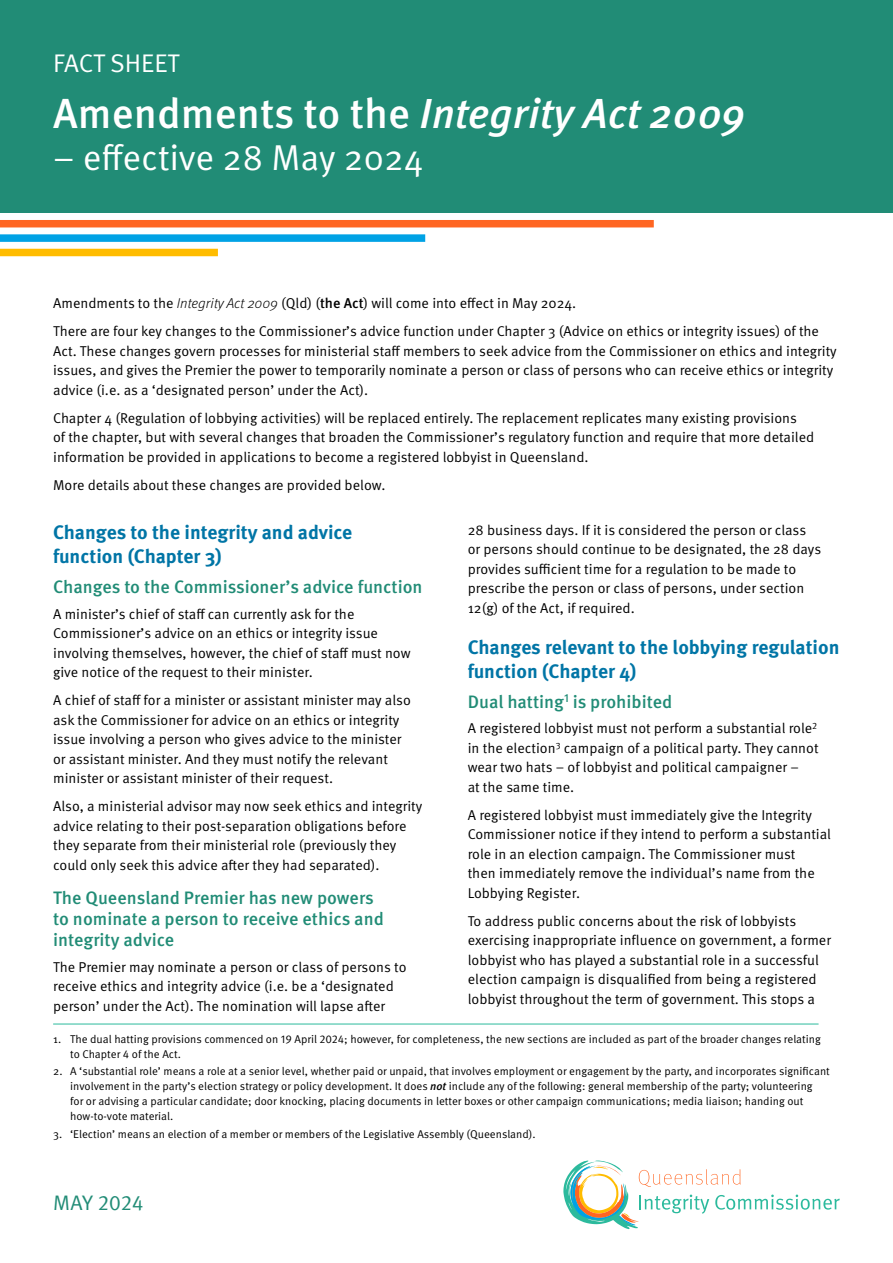
<style>
.page{position:relative;width:893px;height:1263px;background:#fff}
.page>*{position:absolute;margin:0;border:0;box-sizing:border-box;transform-origin:0 0}
.HI_title{font:italic 500 42px "Meta Pro";color:#fff}
.HI_title-2{font:36px "Meta Pro Norm";letter-spacing:-.005em;color:#fff}
.t1{font:25.5px "Meta Pro Norm";letter-spacing:-.01em;color:#fff}
.t2{font:21px "Meta Pro Norm";letter-spacing:-.01em;color:#218c76}
.H2_subhead{font:700 19.5px/24px "Meta Pro";color:#0075a6}
.H3_subhead{font:500 18px/21px "Meta Pro";color:#218c76}
.copy{font:14.25px/19.5px "Meta Pro Norm";color:#000}
.footnote{font:11.25px/15px "Meta Pro Norm";color:#000}
.s1{font-style:normal}
.s2{font-family:"Meta Pro";font-weight:300;font-style:italic}
.s3{font-family:"Meta Pro";font-weight:500}
.s4{font-family:"Meta Pro";font-weight:500;font-style:italic}
</style>
<div class="page">
<div style="left:0;top:0;width:893px;height:213px;background:#218c76"></div>
<div style="left:0;top:220px;width:654px;height:7px;background:#f62"></div>
<div style="left:0;top:234px;width:425px;height:8px;background:#00a2e5"></div>
<div style="left:0;top:249px;width:218px;height:7px;background:#ffbc00"></div>
<svg style="left:563px;top:1160px;width:277px;height:69px"></svg>
<hr style="left:53px;top:1024px;width:766px;height:1px;background:#2cba9d">
<h3 class="t1" style="left:53px;top:44px;width:128px">FACT SHEET</h3>
<h1 class="HI_title" style="left:53px;top:81px;width:694px"><span class="s1">Amendments to the</span> Integrity Act 2009</h1>
<h1 class="HI_title-2" style="left:53px;top:130px;width:372px">– effective 28 May 2024</h1>
<p class="copy" style="left:53px;top:293px;width:525px">Amendments to the <span class="s2">Integrity Act 2009</span> (Qld) (<span class="s3">the Act</span>) will come into effect in May 2024.</p>
<p class="copy" style="left:53px;top:321px;width:785px">There are four key changes to the Commissioner’s advice function under Chapter 3 (Advice on ethics or integrity issues) of the Act. These changes govern processes for ministerial staff members to seek advice from the Commissioner on ethics and integrity issues, and gives the Premier the power to temporarily nominate a person or class of persons who can receive ethics or integrity advice (i.e. as a ‘designated person’ under the Act).</p>
<p class="copy" style="left:53px;top:407px;width:763px">Chapter 4 (Regulation of lobbying activities) will be replaced entirely. The replacement replicates many existing provisions<br>of the chapter, but with several changes that broaden the Commissioner’s regulatory function and require that more detailed information be provided in applications to become a registered lobbyist in Queensland.</p>
<p class="copy" style="left:53px;top:474px;width:334px">More details about these changes are provided below.</p>
<h2 class="H2_subhead" style="left:53px;top:519px;width:301px">Changes to the integrity and advice function (Chapter 3)</h2>
<h3 class="H3_subhead" style="left:53px;top:575px;width:371px">Changes to the Commissioner’s advice function</h3>
<p class="copy" style="left:53px;top:603px;width:359px">A minister’s chief of staff can currently ask for the Commissioner’s advice on an ethics or integrity issue involving themselves, however, the chief of staff must now give notice of the request to their minister.</p>
<p class="copy" style="left:53px;top:690px;width:359px">A chief of staff for a minister or assistant minister may also ask the Commissioner for advice on an ethics or integrity issue involving a person who gives advice to the minister or assistant minister. And they must notify the relevant minister or assistant minister of their request.</p>
<p class="copy" style="left:53px;top:796px;width:371px">Also, a ministerial advisor may now seek ethics and integrity advice relating to their post-separation obligations before they separate from their ministerial role (previously they could only seek this advice after they had separated).</p>
<h3 class="H3_subhead" style="left:53px;top:886px;width:332px">The Queensland Premier has new powers to nominate a person to receive ethics and integrity advice</h3>
<p class="copy" style="left:53px;top:956px;width:355px">The Premier may nominate a person or class of persons to receive ethics and integrity advice (i.e. be a ‘designated person’ under the Act). The nomination will lapse after</p>
<p class="copy" style="left:468px;top:519px;width:355px">28 business days. If it is considered the person or class or persons should continue to be designated, the 28 days provides sufficient time for a regulation to be made to prescribe the person or class of persons, under section 12(g) of the Act, if required.</p>
<h2 class="H2_subhead" style="left:468px;top:634px;width:373px">Changes relevant to the lobbying regulation function (Chapter 4)</h2>
<h3 class="H3_subhead" style="left:468px;top:690px;width:206px">Dual hatting<sup>1</sup> is prohibited</h3>
<p class="copy" style="left:468px;top:718px;width:352px">A registered lobbyist must not perform a substantial role<sup>2 </sup>in the election<sup>3</sup> campaign of a political party. They cannot wear two hats – of lobbyist and political campaigner –<br>at the same time.</p>
<p class="copy" style="left:468px;top:804px;width:365px">A registered lobbyist must immediately give the Integrity Commissioner notice if they intend to perform a substantial role in an election campaign. The Commissioner must<br>then immediately remove the individual’s name from the Lobbying Register.</p>
<p class="copy" style="left:468px;top:910px;width:365px">To address public concerns about the risk of lobbyists exercising inappropriate influence on government, a former lobbyist who has played a substantial role in a successful election campaign is disqualified from being a registered lobbyist throughout the term of government. This stops a</p>
<p class="footnote" style="left:70px;top:1031px;width:752px;text-indent:-17px">1. The dual hatting provisions commenced on 19 April 2024; however, for completeness, the new sections are included as part of the broader changes relating to Chapter 4 of the Act.</p>
<p class="footnote" style="left:70px;top:1063px;width:761px;text-indent:-17px">2. A ‘substantial role’ means a role at a senior level, whether paid or unpaid, that involves employment or engagement by the party, and incorporates significant involvement in the party’s election strategy or policy development. It does <span class="s4">not</span> include any of the following: general membership of the party; volunteering<br>for or advising a particular candidate; door knocking, placing documents in letter boxes or other campaign communications; media liaison; handing out how‑to‑vote material.</p>
<p class="footnote" style="left:53px;top:1125px;width:484px">3. ‘Election’ means an election of a member or members of the Legislative Assembly (Queensland).</p>
<h3 class="t2" style="left:53px;top:1187px;width:92px">MAY 2024</h3>
</div>
